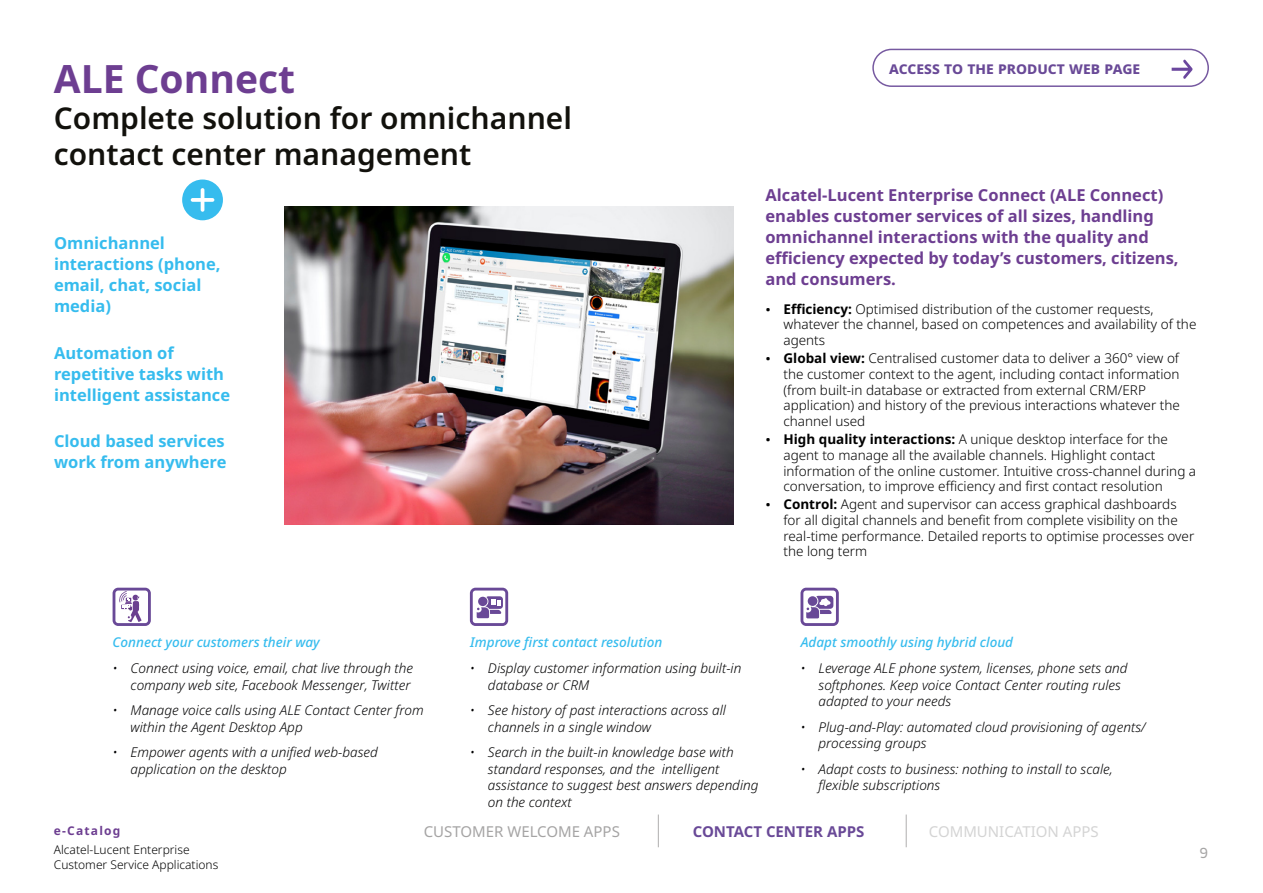
<style>
.page{position:relative;width:1263px;height:893px;background:#fff}
.page>*{position:absolute;margin:0;border:0;box-sizing:border-box;transform-origin:0 0}
.t1{font:700 39px "Noto Sans";color:#6d3e91}
.t2{font:600 30px/36px "Noto Sans";color:#12110c}
.t3{font:700 16.5px/21px "Noto Sans";color:#6d3e91}
.t4{font:700 16.5px/21px "Noto Sans";color:#36bcee}
.t5{font:700 16.5px "Noto Sans";color:#694997}
.t6{font:15px "Noto Sans";color:#a5a4a4}
.t7{font:700 15px "Noto Sans";color:#694997}
.t8{font:15px "Noto Sans";color:#d4d4d4}
.t9{font:300 13.5px/15.8px "Noto Sans";color:#000}
.t10{font:italic 300 13.5px/16.5px "Noto Sans";color:#020203}
.t11{font:italic 500 13.5px "Noto Sans";color:#36bcee}
.t12{font:13.5px "Clan OT News";color:#a6a5a5}
.t13{font:300 12px/15px "Noto Sans";color:#000}
.t14{font:700 12px "Noto Sans";letter-spacing:.1em;color:#6d3e91}
.s1{font-family:"Clan OT";font-weight:400}
.s2{font-weight:700}
</style>
<div class="page">
<svg style="left:182px;top:180px;width:41px;height:40px"></svg>
<hr style="left:906px;top:814px;width:1px;height:33px;background:#a6a5a5">
<hr style="left:658px;top:814px;width:1px;height:33px;background:#a6a5a5">
<img style="left:285px;top:207px;width:448px;height:317px">
<div style="left:872px;top:49px;width:337px;height:38px;border:2px solid #694997;border-radius:18px"></div>
<svg style="left:1172px;top:59px;width:21px;height:20px"></svg>
<svg style="left:113px;top:588px;width:38px;height:38px"></svg>
<svg style="left:470px;top:588px;width:38px;height:38px"></svg>
<svg style="left:800px;top:588px;width:39px;height:38px"></svg>
<h1 class="t1" style="left:54px;top:51px;width:243px">ALE Connect</h1>
<h2 class="t2" style="left:54px;top:101px;width:520px">Complete solution for omnichannel contact center management</h2>
<p class="t4" style="left:54px;top:233px;width:168px">Omnichannel interactions (phone, email, chat, social media)</p>
<p class="t4" style="left:54px;top:342px;width:178px">Automation of repetitive tasks with intelligent assistance</p>
<p class="t4" style="left:54px;top:431px;width:174px">Cloud based services work from anywhere</p>
<p class="t5" style="left:889px;top:56px;width:252px">access to the product web page</p>
<p class="t3" style="left:765px;top:185px;width:415px">Alcatel-Lucent Enterprise Connect (ALE Connect) enables customer services of all sizes, handling omnichannel interactions with the quality and efficiency expected by today’s customers, citizens, and consumers.</p>
<p class="t9" style="left:783px;top:301px;width:414px;text-indent:-18px"><span class="s1">•</span> <span class="s2">Efficiency:</span> Optimised distribution of the customer requests, whatever the channel, based on competences and availability of the agents</p>
<p class="t9" style="left:783px;top:351px;width:398px;text-indent:-18px"><span class="s1">•</span> <span class="s2">Global view:</span> Centralised customer data to deliver a 360° view of the customer context to the agent, including contact information (from built-in database or extracted from external CRM/ERP application) and history of the previous interactions whatever the channel used</p>
<p class="t9" style="left:783px;top:432px;width:414px;text-indent:-18px"><span class="s1">•</span> <span class="s2">High quality interactions:</span> A unique desktop interface for the agent to manage all the available channels. Highlight contact information of the online customer. Intuitive cross-channel during a conversation, to improve efficiency and first contact resolution</p>
<p class="t9" style="left:783px;top:497px;width:412px;text-indent:-18px"><span class="s1">•</span> <span class="s2">Control:</span> Agent and supervisor can access graphical dashboards for all digital channels and benefit from complete visibility on the real-time performance. Detailed reports to optimise processes over the long term</p>
<p class="t11" style="left:470px;top:633px;width:194px">Improve first contact resolution</p>
<p class="t10" style="left:488px;top:660px;width:255px;text-indent:-18px">• Display customer information using built-in database or CRM</p>
<p class="t10" style="left:488px;top:702px;width:240px;text-indent:-18px">• See history of past interactions across all channels in a single window</p>
<p class="t10" style="left:488px;top:744px;width:272px;text-indent:-18px">• Search in the built-in knowledge base with standard responses, and the intelligent assistance to suggest best answers depending on the context</p>
<p class="t11" style="left:113px;top:633px;width:209px">Connect your customers their way</p>
<p class="t11" style="left:801px;top:633px;width:214px">Adapt smoothly using hybrid cloud</p>
<p class="t10" style="left:818px;top:660px;width:311px;text-indent:-18px">• Leverage ALE phone system, licenses, phone sets and softphones. Keep voice Contact Center routing rules adapted to your needs</p>
<p class="t10" style="left:818px;top:719px;width:328px;text-indent:-18px">• Plug-and-Play: automated cloud provisioning of agents/ processing groups</p>
<p class="t10" style="left:818px;top:761px;width:296px;text-indent:-18px">• Adapt costs to business: nothing to install to scale, flexible subscriptions</p>
<p class="t10" style="left:113px;top:660px;width:302px;text-align:right">• Connect using voice, email, chat live through the company web site, Facebook Messenger, Twitter</p>
<p class="t10" style="left:131px;top:702px;width:294px;text-indent:-18px">• Manage voice calls using ALE Contact Center from within the Agent Desktop App</p>
<p class="t10" style="left:131px;top:744px;width:249px;text-indent:-18px">• Empower agents with a unified web-based application on the desktop</p>
<p class="t14" style="left:54px;top:822px;width:68px">e-Catalog</p>
<p class="t13" style="left:54px;top:842px;width:166px">Alcatel-Lucent Enterprise<br>Customer Service Applications</p>
<p class="t12" style="left:1199px;top:845px;width:10px">9</p>
<p class="t6" style="left:424px;top:821px;width:198px">CUSTOMER WELCOME APPS</p>
<p class="t7" style="left:693px;top:821px;width:173px">CONTACT CENTER APPS</p>
<p class="t8" style="left:929px;top:821px;width:171px">COMMUNICATION APPS</p>
</div>
